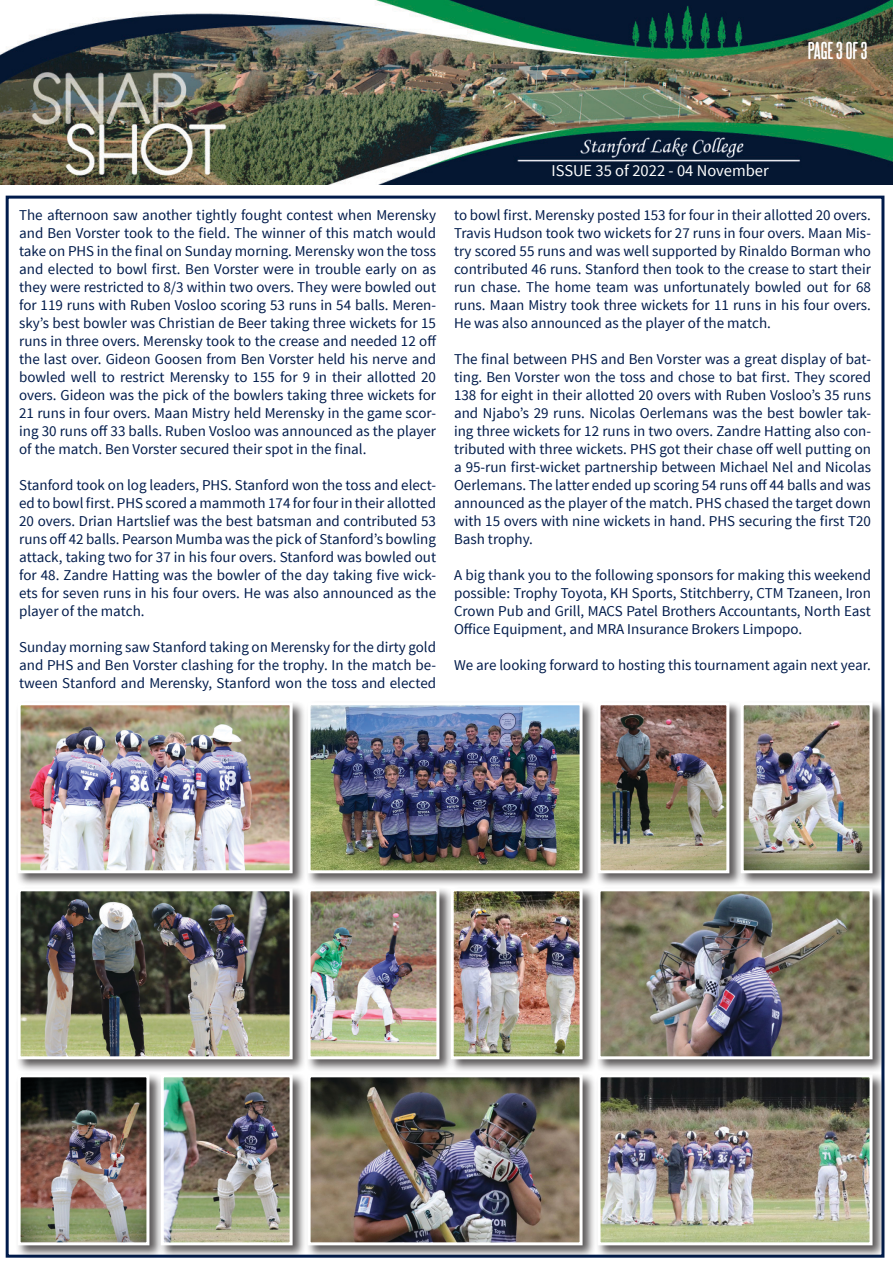
<style>
.page{position:relative;width:893px;height:1263px;background:#fff}
.page>*{position:absolute;margin:0;border:0;box-sizing:border-box;transform-origin:0 0}
.t1{font:700 21px "Steelfish Rounded Rg";letter-spacing:-.005em;color:#fff}
.t2{font:16.5px "Source Sans Pro";color:#fff}
.t3{font:15px/18px "Source Sans Pro";color:#001b4b;text-align:justify}
</style>
<div class="page">
<img style="left:0;top:0;width:893px;height:185px">
<div style="left:15px;top:700px;width:292px;height:187px;background:#231f20;opacity:.75"></div>
<img style="left:22px;top:706px;width:267px;height:163px">
<div style="left:18px;top:702px;width:275px;height:171px;border:3px solid #fff"></div>
<div style="left:305px;top:700px;width:292px;height:187px;background:#231f20;opacity:.75"></div>
<img style="left:312px;top:706px;width:267px;height:163px">
<div style="left:308px;top:702px;width:275px;height:171px;border:3px solid #fff"></div>
<div style="left:15px;top:886px;width:292px;height:187px;background:#231f20;opacity:.75"></div>
<img style="left:22px;top:892px;width:267px;height:163px">
<div style="left:18px;top:888px;width:275px;height:171px;border:3px solid #fff"></div>
<div style="left:595px;top:886px;width:292px;height:187px;background:#231f20;opacity:.75"></div>
<img style="left:602px;top:892px;width:266px;height:163px">
<div style="left:598px;top:888px;width:274px;height:171px;border:3px solid #fff"></div>
<div style="left:15px;top:1072px;width:148px;height:187px;background:#231f20;opacity:.75"></div>
<img style="left:22px;top:1078px;width:123px;height:163px">
<div style="left:18px;top:1074px;width:131px;height:171px;border:3px solid #fff"></div>
<div style="left:305px;top:1072px;width:292px;height:187px;background:#231f20;opacity:.75"></div>
<img style="left:312px;top:1078px;width:267px;height:163px">
<div style="left:308px;top:1074px;width:275px;height:171px;border:3px solid #fff"></div>
<div style="left:595px;top:1072px;width:292px;height:187px;background:#231f20;opacity:.75"></div>
<img style="left:602px;top:1078px;width:266px;height:163px">
<div style="left:598px;top:1074px;width:274px;height:171px;border:3px solid #fff"></div>
<div style="left:159px;top:1072px;width:147px;height:187px;background:#231f20;opacity:.75"></div>
<img style="left:165px;top:1078px;width:124px;height:163px">
<div style="left:161px;top:1074px;width:132px;height:171px;border:3px solid #fff"></div>
<div style="left:305px;top:886px;width:148px;height:187px;background:#231f20;opacity:.75"></div>
<img style="left:312px;top:892px;width:123px;height:163px">
<div style="left:308px;top:888px;width:131px;height:171px;border:3px solid #fff"></div>
<div style="left:448px;top:886px;width:148px;height:187px;background:#231f20;opacity:.75"></div>
<img style="left:455px;top:892px;width:124px;height:163px">
<div style="left:451px;top:888px;width:132px;height:171px;border:3px solid #fff"></div>
<div style="left:595px;top:700px;width:148px;height:187px;background:#231f20;opacity:.75"></div>
<img style="left:602px;top:706px;width:123px;height:163px">
<div style="left:598px;top:702px;width:131px;height:171px;border:3px solid #fff"></div>
<div style="left:738px;top:700px;width:148px;height:187px;background:#231f20;opacity:.75"></div>
<img style="left:745px;top:706px;width:123px;height:163px">
<div style="left:741px;top:702px;width:131px;height:171px;border:3px solid #fff"></div>
<p class="t1" style="left:808px;top:36px;width:61px">PAGE 3 OF 3</p>
<p class="t3" style="left:19px;top:207px;width:419px">The afternoon saw another tightly fought contest when Merensky and Ben Vorster took to the field. The winner of this match would take on PHS in the final on Sunday morning. Merensky won the toss and elected to bowl first. Ben Vorster were in trouble early on as they were restricted to 8/3 within two overs. They were bowled out for 119 runs with Ruben Vosloo scoring 53 runs in 54 balls. Meren&shy;sky’s best bowler was Christian de Beer taking three wickets for 15 runs in three overs. Merensky took to the crease and needed 12 off the last over. Gideon Goosen from Ben Vorster held his nerve and bowled well to restrict Merensky to 155 for 9 in their allotted 20 overs. Gideon was the pick of the bowlers taking three wickets for 21 runs in four overs. Maan Mistry held Merensky in the game scor&shy;ing 30 runs off 33 balls. Ruben Vosloo was announced as the player of the match. Ben Vorster secured their spot in the final.</p>
<p class="t3" style="left:19px;top:477px;width:418px">Stanford took on log leaders, PHS. Stanford won the toss and elect&shy;ed to bowl first. PHS scored a mammoth 174 for four in their allotted 20 overs. Drian Hartslief was the best batsman and contributed 53 runs off 42 balls. Pearson Mumba was the pick of Stanford’s bowling attack, taking two for 37 in his four overs. Stanford was bowled out for 48. Zandre Hatting was the bowler of the day taking five wick&shy;ets for seven runs in his four overs. He was also announced as the player of the match.</p>
<p class="t3" style="left:19px;top:639px;width:418px">Sunday morning saw Stanford taking on Merensky for the dirty gold and PHS and Ben Vorster clashing for the trophy. In the match be&shy;tween Stanford and Merensky, Stanford won the toss and elected</p>
<p class="t2" style="left:552px;top:160px;width:219px">ISSUE 35 of 2022 - 04 November</p>
<p class="t3" style="left:454px;top:207px;width:418px">to bowl first. Merensky posted 153 for four in their allotted 20 overs.<br>Travis Hudson took two wickets for 27 runs in four overs. Maan Mis&shy;try scored 55 runs and was well supported by Rinaldo Borman who contributed 46 runs. Stanford then took to the crease to start their run chase. The home team was unfortunately bowled out for 68 runs. Maan Mistry took three wickets for 11 runs in his four overs.<br>He was also announced as the player of the match.</p>
<p class="t3" style="left:454px;top:351px;width:418px">The final between PHS and Ben Vorster was a great display of bat&shy;ting. Ben Vorster won the toss and chose to bat first. They scored 138 for eight in their allotted 20 overs with Ruben Vosloo’s 35 runs and Njabo’s 29 runs. Nicolas Oerlemans was the best bowler tak&shy;ing three wickets for 12 runs in two overs. Zandre Hatting also con&shy;tributed with three wickets. PHS got their chase off well putting on a 95-run first-wicket partnership between Michael Nel and Nicolas Oerlemans. The latter ended up scoring 54 runs off 44 balls and was announced as the player of the match. PHS chased the target down with 15 overs with nine wickets in hand. PHS securing the first T20<br>Bash trophy.</p>
<p class="t3" style="left:454px;top:567px;width:418px">A big thank you to the following sponsors for making this weekend possible: Trophy Toyota, KH Sports, Stitchberry, CTM Tzaneen, Iron Crown Pub and Grill, MACS Patel Brothers Accountants, North East Office Equipment, and MRA Insurance Brokers Limpopo.</p>
<p class="t3" style="left:454px;top:657px;width:418px">We are looking forward to hosting this tournament again next year.</p>
</div>
